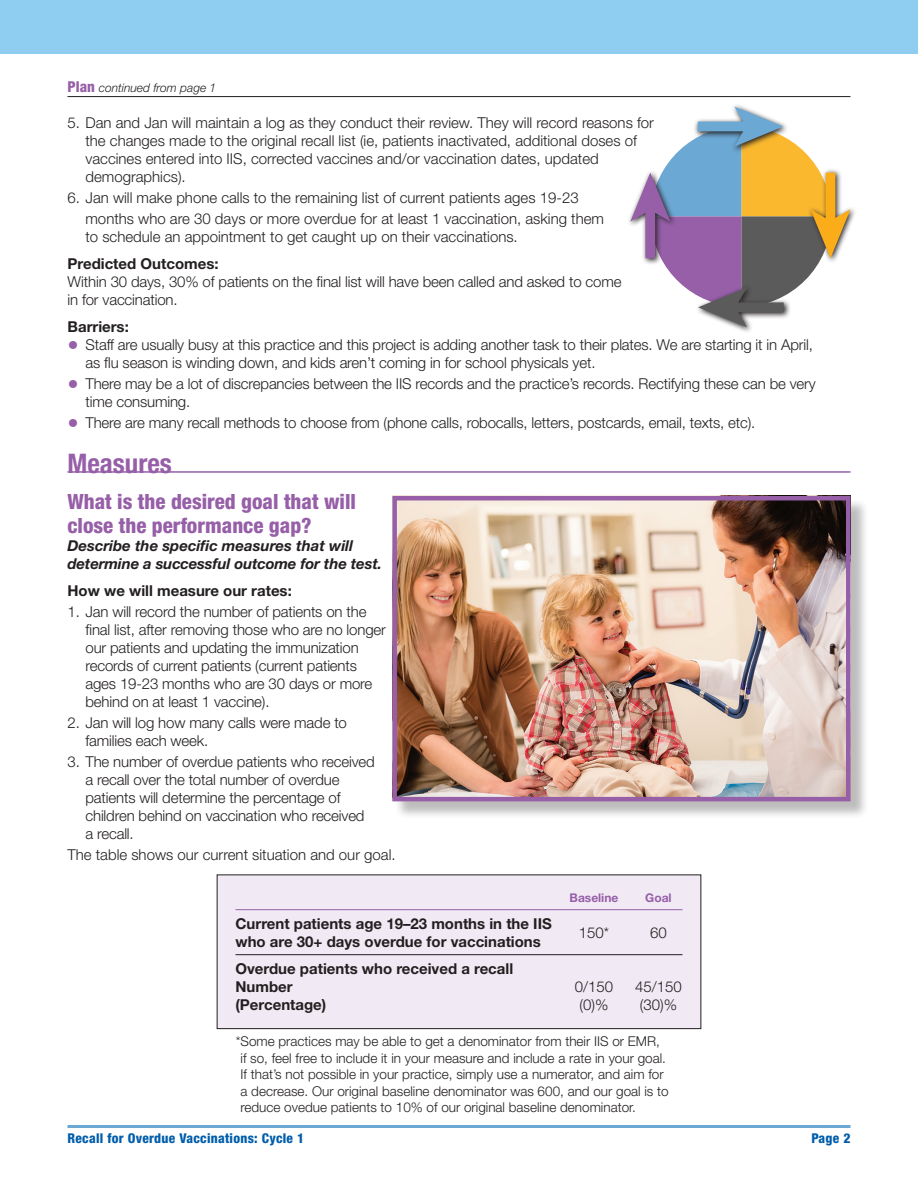
<style>
.page{position:relative;width:918px;height:1188px;background:#fff}
.page>*{position:absolute;margin:0;border:0;box-sizing:border-box;transform-origin:0 0}
._12_15_Kepler_LT_Sem{font:700 condensed 27px "Helvetica Neue LT Std";color:#965fa8}
._12_15_Kepler_LT_Sem-2{font:800 condensed 21px "Helvetica Neue LT Std";color:#965fa8}
._12_15_Kepler_LT_Sem-3{font:300 15px/18px "Helvetica Neue LT Std";letter-spacing:-.01em;color:#231f20}
._12_15_Kepler_LT_Sem-4{font:700 15px/18px "Helvetica Neue LT Std";color:#231f20}
._12_15_Kepler_LT_Sem-5{font:italic 700 15px "Helvetica Neue LT Std";letter-spacing:-.01em;color:#231f20}
._12_15_Kepler_LT_Sem-6{font:300 13.5px/16.5px "Helvetica Neue LT Std";color:#231f20}
.t1{font:800 condensed 13.5px "Helvetica Neue LT Std";letter-spacing:.02em;color:#015dab}
._28_30_77_Hel_Neue_L{font:italic 300 12px "Helvetica Neue LT Std";color:#231f20}
._12_15_Kepler_LT_Sem-7{font:700 12px "Helvetica Neue LT Std";color:#965fa8}
.s1{font-weight:800;font-style:normal;font-stretch:condensed;font-size:15px;color:#965fa8}
.s2{font-size:22.5px;color:#965fa8}
</style>
<div class="page">
<div style="left:0;top:0;width:918px;height:54px;background:#8fcef1"></div>
<hr style="left:68px;top:1125px;width:782px;height:3px;background:#6ca8d4">
<hr style="left:68px;top:471px;width:782px;height:2px;background:#965fa8">
<hr style="left:68px;top:96px;width:782px;height:1px;background:#231f20">
<div style="left:217px;top:875px;width:484px;height:154px;background:#f1eaf4"></div>
<hr style="left:236px;top:909px;width:446px;height:1px;background:#965fa8">
<hr style="left:236px;top:954px;width:446px;height:1px;background:#231f20">
<div style="left:217px;top:874px;width:484px;height:155px;border:1px solid #231f20"></div>
<svg style="left:734px;top:327px;width:17px;height:5px"></svg>
<svg style="left:850px;top:208px;width:5px;height:18px"></svg>
<svg style="left:630px;top:106px;width:220px;height:221px"></svg>
<div style="left:395px;top:498px;width:474px;height:322px;background:#231f20;opacity:.3"></div>
<img style="left:397px;top:501px;width:448px;height:295px">
<div style="left:392px;top:496px;width:458px;height:305px;border:4px solid #965fa8"></div>
<p class="_28_30_77_Hel_Neue_L" style="left:68px;top:80px;width:150px"><span class="s1">Plan</span> continued from page 1</p>
<p class="_12_15_Kepler_LT_Sem-3" style="left:86px;top:113px;width:570px;text-indent:-18px">5. Dan and Jan will maintain a log as they conduct their review. They will record reasons for the changes made to the original recall list (ie, patients inactivated, additional doses of vaccines entered into IIS, corrected vaccines and/or vaccination dates, updated demographics).</p>
<p class="_12_15_Kepler_LT_Sem-3" style="left:86px;top:187px;width:520px;line-height:21px;text-indent:-18px">6. Jan will make phone calls to the remaining list of current patients ages 19-23 months who are 30 days or more overdue for at least 1 vaccination, asking them</p>
<p class="_12_15_Kepler_LT_Sem-3" style="left:86px;top:227px;width:434px">to schedule an appointment to get caught up on their vaccinations.</p>
<p class="_12_15_Kepler_LT_Sem-4" style="left:68px;top:254px;width:153px">Predicted Outcomes:</p>
<p class="_12_15_Kepler_LT_Sem-3" style="left:68px;top:272px;width:556px">Within 30 days, 30% of patients on the final list will have been called and asked to come</p>
<p class="_12_15_Kepler_LT_Sem-3" style="left:68px;top:290px;width:112px">in for vaccination.</p>
<p class="_12_15_Kepler_LT_Sem-4" style="left:68px;top:317px;width:63px">Barriers:</p>
<p class="_12_15_Kepler_LT_Sem-3" style="left:86px;top:335px;width:729px;text-indent:-18px"><span class="s2">•</span> Staff are usually busy at this practice and this project is adding another task to their plates. We are starting it in April, as flu season is winding down, and kids aren’t coming in for school physicals yet.</p>
<p class="_12_15_Kepler_LT_Sem-3" style="left:86px;top:374px;width:732px;text-indent:-18px"><span class="s2">•</span> There may be a lot of discrepancies between the IIS records and the practice’s records. Rectifying these can be very time consuming.</p>
<p class="_12_15_Kepler_LT_Sem-3" style="left:68px;top:413px;width:689px"><span class="s2">•</span> There are many recall methods to choose from (phone calls, robocalls, letters, postcards, email, texts, etc).</p>
<p class="_12_15_Kepler_LT_Sem" style="left:68px;top:447px;width:106px">Measures</p>
<p class="_12_15_Kepler_LT_Sem-2" style="left:68px;top:488px;width:290px">What is the desired goal that will</p>
<p class="_12_15_Kepler_LT_Sem-2" style="left:68px;top:512px;width:246px">close the performance gap?</p>
<p class="_12_15_Kepler_LT_Sem-5" style="left:68px;top:536px;width:287px">Describe the specific measures that will</p>
<p class="_12_15_Kepler_LT_Sem-5" style="left:68px;top:554px;width:316px">determine a successful outcome for the test.</p>
<p class="_12_15_Kepler_LT_Sem-4" style="left:68px;top:581px;width:226px">How we will measure our rates:</p>
<p class="_12_15_Kepler_LT_Sem-3" style="left:86px;top:602px;width:302px;text-indent:-18px">1. Jan will record the number of patients on the final list, after removing those who are no longer our patients and updating the immunization records of current patients (current patients ages 19-23 months who are 30 days or more behind on at least 1 vaccine).</p>
<p class="_12_15_Kepler_LT_Sem-3" style="left:86px;top:713px;width:263px;text-indent:-18px">2. Jan will log how many calls were made to families each week.</p>
<p class="_12_15_Kepler_LT_Sem-3" style="left:86px;top:752px;width:291px;text-indent:-18px">3. The number of overdue patients who received a recall over the total number of overdue patients will determine the percentage of children behind on vaccination who received a recall.</p>
<p class="_12_15_Kepler_LT_Sem-3" style="left:68px;top:845px;width:330px">The table shows our current situation and our goal.</p>
<p class="_12_15_Kepler_LT_Sem-7" style="left:570px;top:890px;width:50px">Baseline</p>
<p class="_12_15_Kepler_LT_Sem-7" style="left:645px;top:890px;width:28px">Goal</p>
<p class="_12_15_Kepler_LT_Sem-4" style="left:236px;top:914px;width:318px">Current patients age 19–23 months in the IIS who are 30+ days overdue for vaccinations</p>
<p class="_12_15_Kepler_LT_Sem-3" style="left:579px;top:923px;width:32px">150*</p>
<p class="_12_15_Kepler_LT_Sem-3" style="left:650px;top:923px;width:18px">60</p>
<p class="_12_15_Kepler_LT_Sem-4" style="left:236px;top:959px;width:279px">Overdue patients who received a recall</p>
<p class="_12_15_Kepler_LT_Sem-4" style="left:236px;top:977px;width:59px">Number</p>
<p class="_12_15_Kepler_LT_Sem-3" style="left:575px;top:977px;width:40px">0/150</p>
<p class="_12_15_Kepler_LT_Sem-3" style="left:635px;top:977px;width:48px">45/150</p>
<p class="_12_15_Kepler_LT_Sem-4" style="left:236px;top:995px;width:92px">(Percentage)</p>
<p class="_12_15_Kepler_LT_Sem-3" style="left:580px;top:995px;width:30px">(0)%</p>
<p class="_12_15_Kepler_LT_Sem-3" style="left:640px;top:995px;width:39px">(30)%</p>
<p class="_12_15_Kepler_LT_Sem-6" style="left:241px;top:1033px;width:430px;text-indent:-5px">*Some practices may be able to get a denominator from their IIS or EMR, if so, feel free to include it in your measure and include a rate in your goal.<br>If that’s not possible in your practice, simply use a numerator, and aim for a decrease. Our original baseline denominator was 600, and our goal is to reduce ovedue patients to 10% of our original baseline denominator.</p>
<p class="t1" style="left:68px;top:1130px;width:238px">Recall for Overdue Vaccinations: Cycle 1</p>
<p class="t1" style="left:811px;top:1130px;width:41px">Page 2</p>
</div>
